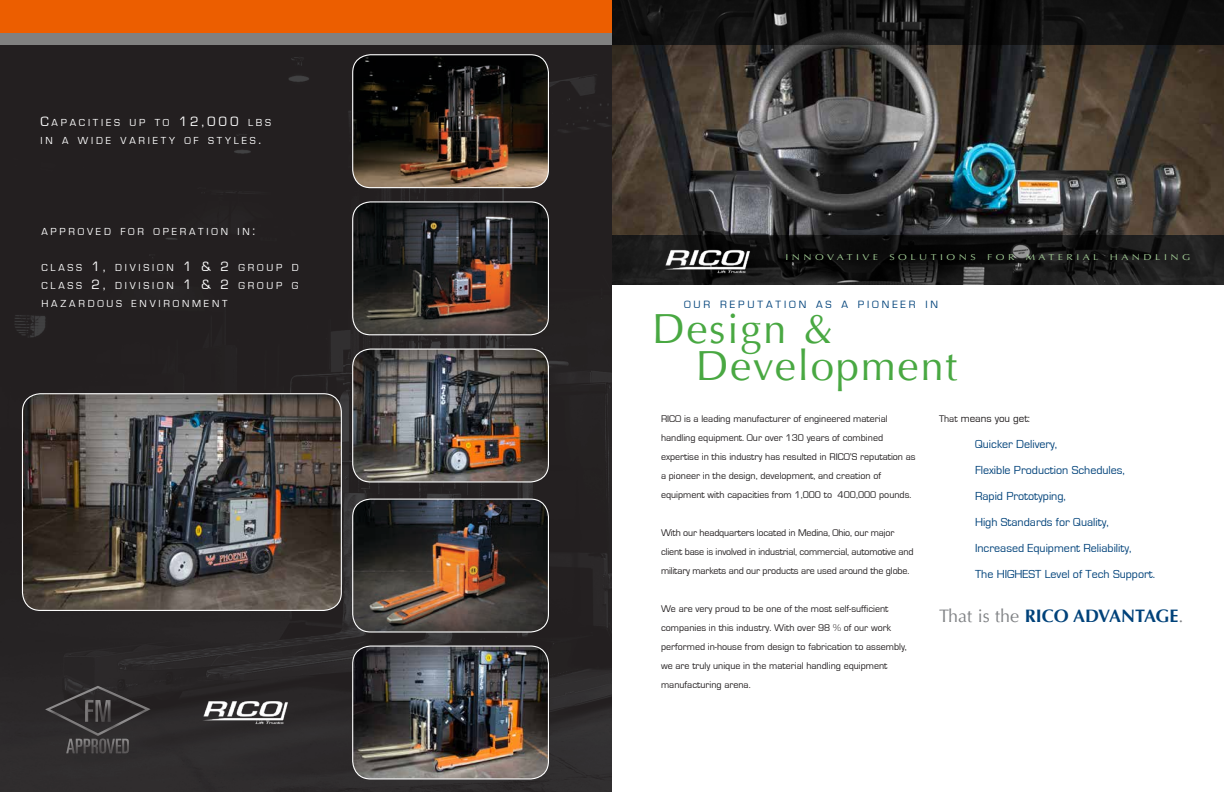
<style>
.page{position:relative;width:1224px;height:792px;background:#fff}
.page>*{position:absolute;margin:0;border:0;box-sizing:border-box;transform-origin:0 0}
.t1{font:42px/37px "Optima LT";letter-spacing:.04em;color:#49a842}
.t2{font:700 18px "Optima LT";color:#00427a}
.t3{font:12px/26px "Eurostile";color:#00427a}
.t4{font:11px "Eurostile";color:#231f20}
.t5{font:10.9px "Eurostile";letter-spacing:.265em;color:#00427a}
.t6{font:10.5px/18px "Eurostile";letter-spacing:.265em;color:#fff}
.t7{font:10px/19px "Eurostile";color:#231f20}
.t8{font:8.4px "Optima LT";letter-spacing:.335em;color:#a2cc95;scale:1.25 1}
.s1{font-size:14px}
.s2{font-size:10px}
.s3{font-weight:400;color:#808285}
</style>
<div class="page">
<img style="left:0;top:45px;width:612px;height:747px">
<img style="left:612px;top:0;width:612px;height:285px">
<img style="left:353px;top:55px;width:195px;height:133px">
<div style="left:352px;top:54px;width:197px;height:134px;border:1px solid #fff;border-radius:18px"></div>
<img style="left:353px;top:202px;width:195px;height:133px">
<div style="left:352px;top:201px;width:197px;height:134px;border:1px solid #fff;border-radius:18px"></div>
<img style="left:660px;top:235px;width:94px;height:50px">
<div style="left:0;top:0;width:612px;height:36px;background:#ec5e00"></div>
<div style="left:0;top:34px;width:612px;height:11px;background:#808080"></div>
<img style="left:197px;top:689px;width:94px;height:50px">
<img style="left:353px;top:499px;width:195px;height:133px">
<div style="left:352px;top:499px;width:197px;height:134px;border:1px solid #fff;border-radius:18px"></div>
<img style="left:353px;top:646px;width:195px;height:133px">
<div style="left:352px;top:646px;width:197px;height:134px;border:1px solid #fff;border-radius:18px"></div>
<div style="left:42px;top:681px;width:112px;height:77px;background:#fff;opacity:.5"></div>
<img style="left:22px;top:394px;width:319px;height:216px">
<div style="left:22px;top:393px;width:320px;height:218px;border:1px solid #fff;border-radius:18px"></div>
<img style="left:353px;top:349px;width:195px;height:133px">
<div style="left:352px;top:349px;width:197px;height:134px;border:1px solid #fff;border-radius:18px"></div>
<img style="left:612px;top:45px;width:612px;height:190px">
<p class="t6" style="left:40px;top:113px;width:232px"><span class="s1">C</span>APACITIES UP TO <span class="s1">12,000</span> LBS<br>IN A WIDE VARIETY OF STYLES<span class="s1">.</span></p>
<p class="t6" style="left:41px;top:223px;width:215px">APPROVED FOR OPERATION IN<span class="s1">:</span></p>
<p class="t6" style="left:41px;top:259px;width:259px;text-align:justify">CLASS <span class="s1">1,</span> DIVISION <span class="s1">1 &amp; 2</span> GROUP D CLASS <span class="s1">2,</span> DIVISION <span class="s1">1 &amp; 2</span> GROUP G HAZARDOUS ENVIRONMENT</p>
<p class="t8" style="left:785px;top:252px;width:76px">INNOVATIVE</p>
<p class="t8" style="left:889px;top:252px;width:71px">SOLUTIONS</p>
<p class="t8" style="left:987px;top:252px;width:23px">FOR</p>
<p class="t8" style="left:1026px;top:252px;width:60px">MATERIAL</p>
<p class="t8" style="left:1110px;top:252px;width:66px">HANDLING</p>
<p class="t5" style="left:684px;top:298px;width:256px">OUR REPUTATION AS A PIONEER IN</p>
<h1 class="t1" style="left:696px;top:311px;width:263px;text-indent:-44px">Design &amp;<br>Development</h1>
<p class="t7" style="left:661px;top:409px;width:256px">RICO is a leading manufacturer of engineered material handling equipment. Our over 130 years of combined expertise in this industry has resulted in RICO’S reputation as a pioneer in the design, development, and creation of equipment with capacities from 1,000 to 400,000 pounds.</p>
<p class="t7" style="left:661px;top:523px;width:254px">With our headquarters located in Medina, Ohio, our major client base is involved in industrial, commercial, automotive and military markets and our products are used around the globe.</p>
<p class="t7" style="left:661px;top:599px;width:247px">We are very proud to be one of the most self-sufficient companies in this industry. With over 98 % of our work performed in-house from design to fabrication to assembly, we are truly unique in the material handling equipment manufacturing arena.</p>
<p class="t4" style="left:939px;top:412px;width:93px"><span class="s2">That</span> means you get:</p>
<p class="t3" style="left:975px;top:431px;width:182px">Quicker Delivery,<br>Flexible Production Schedules,<br>Rapid Prototyping,<br>High Standards for Quality,<br>Increased Equipment Reliability,<br>The HIGHEST Level of Tech Support.</p>
<h2 class="t2" style="left:939px;top:605px;width:246px"><span class="s3">That is the</span> RICO ADVANTAGE<span class="s3">.</span></h2>
</div>
